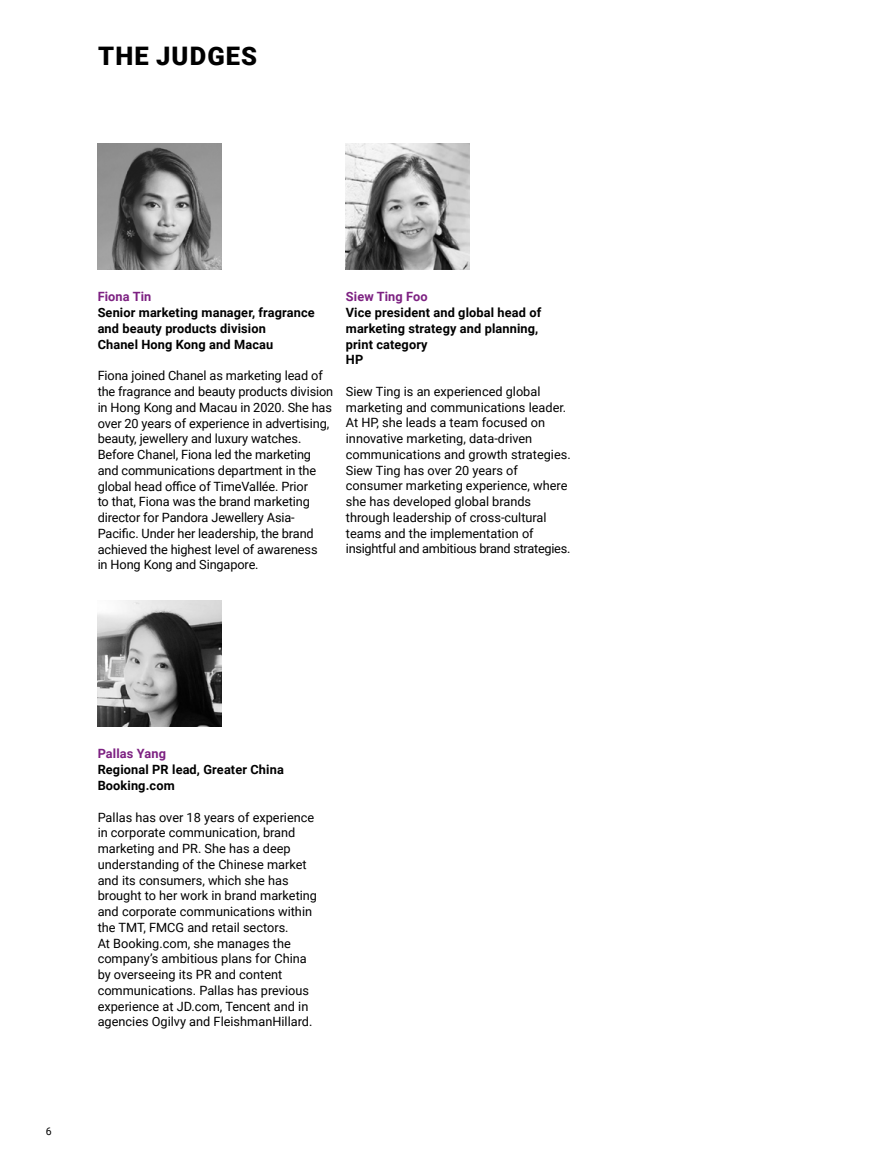
<style>
.page{position:relative;width:893px;height:1170px;background:#fff}
.page>*{position:absolute;margin:0;border:0;box-sizing:border-box;transform-origin:0 0}
.t1{font:900 25.5px "Roboto";letter-spacing:.045em;color:#000}
.t2{font:12.75px/15.8px "Roboto";color:#000}
.t3{font:700 12.75px/15.8px "Roboto";letter-spacing:.01em;color:#000}
.t4{font:700 12.75px "Roboto";letter-spacing:.01em;color:#7d2182}
.t5{font:10.5px "Roboto";color:#000}
</style>
<div class="page">
<img style="left:98px;top:144px;width:124px;height:126px">
<img style="left:346px;top:144px;width:124px;height:126px">
<img style="left:98px;top:601px;width:124px;height:126px">
<h1 class="t1" style="left:98px;top:38px;width:161px">THE JUDGES</h1>
<p class="t4" style="left:98px;top:288px;width:55px">Fiona Tin</p>
<p class="t3" style="left:98px;top:304px;width:219px">Senior marketing manager, fragrance and beauty products division<br>Chanel Hong Kong and Macau</p>
<p class="t2" style="left:98px;top:367px;width:237px">Fiona joined Chanel as marketing lead of the fragrance and beauty products division in Hong Kong and Macau in 2020. She has over 20 years of experience in advertising, beauty, jewellery and luxury watches.<br>Before Chanel, Fiona led the marketing and communications department in the global head office of TimeVallée. Prior<br>to that, Fiona was the brand marketing director for Pandora Jewellery Asia-Pacific. Under her leadership, the brand achieved the highest level of awareness<br>in Hong Kong and Singapore.</p>
<p class="t4" style="left:346px;top:288px;width:83px">Siew Ting Foo</p>
<p class="t3" style="left:346px;top:304px;width:197px">Vice president and global head of marketing strategy and planning, print category<br>HP</p>
<p class="t2" style="left:346px;top:383px;width:226px">Siew Ting is an experienced global marketing and communications leader.<br>At HP, she leads a team focused on innovative marketing, data-driven communications and growth strategies.<br>Siew Ting has over 20 years of consumer marketing experience, where she has developed global brands through leadership of cross-cultural teams and the implementation of insightful and ambitious brand strategies.</p>
<p class="t5" style="left:46px;top:1123px;width:7px">6</p>
<p class="t4" style="left:98px;top:745px;width:70px">Pallas Yang</p>
<p class="t3" style="left:98px;top:761px;width:188px">Regional PR lead, Greater China<br>Booking.com</p>
<p class="t2" style="left:98px;top:808px;width:221px">Pallas has over 18 years of experience in corporate communication, brand marketing and PR. She has a deep understanding of the Chinese market and its consumers, which she has brought to her work in brand marketing and corporate communications within the TMT, FMCG and retail sectors.<br>At Booking.com, she manages the company’s ambitious plans for China by overseeing its PR and content communications. Pallas has previous experience at JD.com, Tencent and in agencies Ogilvy and FleishmanHillard.</p>
</div>
